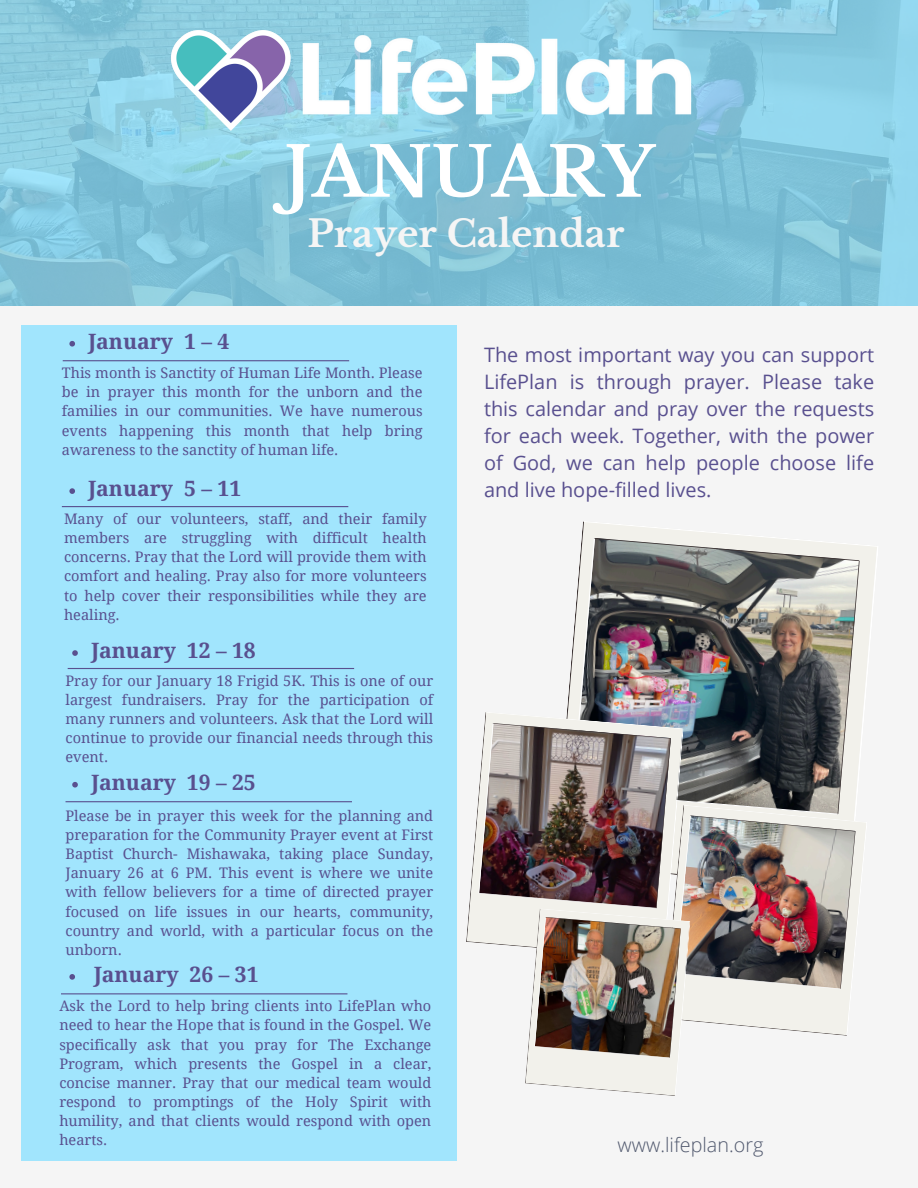
<style>
.page{position:relative;width:918px;height:1188px;background:#f5f5f5}
.page>*{position:absolute;margin:0;border:0;box-sizing:border-box;transform-origin:0 0}
.t1{font:700 68.4px "Libre Baskerville";color:#fff}
.t2{font:700 36.75px "Libre Baskerville";color:#f5f5f5}
.t3{font:700 21.15px "Droid Serif";color:#59508f}
.t4{font:19.95px/27px "Open Sans";color:#59508f;text-align:justify}
.t5{font:300 19.8px "Open Sans";color:#50586d}
.t6{font:14.55px/19.2px "Droid Serif";color:#59508f;text-align:justify}
</style>
<div class="page">
<div style="left:21px;top:325px;width:436px;height:835px;background:#a1e5fd"></div>
<hr style="left:63px;top:360px;width:286px;height:1px;background:#59508f">
<hr style="left:62px;top:506px;width:286px;height:1px;background:#59508f">
<hr style="left:68px;top:668px;width:286px;height:1px;background:#59508f">
<hr style="left:66px;top:801px;width:286px;height:1px;background:#59508f">
<hr style="left:61px;top:993px;width:286px;height:1px;background:#59508f">
<img style="left:572px;top:521px;width:288px;height:284px">
<img style="left:684px;top:805px;width:172px;height:231px">
<svg style="left:466px;top:804px;width:12px;height:139px"></svg>
<img style="left:478px;top:712px;width:206px;height:235px">
<img style="left:525px;top:908px;width:165px;height:188px">
<svg style="left:0;top:0;width:918px;height:306px;background:#83c5db"></svg>
<img style="left:168px;top:17px;width:126px;height:126px">
<img style="left:286px;top:17px;width:419px;height:118px">
<svg style="left:69px;top:341px;width:6px;height:6px"></svg>
<svg style="left:69px;top:488px;width:6px;height:6px"></svg>
<svg style="left:72px;top:650px;width:6px;height:6px"></svg>
<svg style="left:72px;top:782px;width:6px;height:6px"></svg>
<svg style="left:69px;top:974px;width:6px;height:6px"></svg>
<h2 class="t1" style="left:284px;top:130px;width:372px">JANUARY</h2>
<p class="t2" style="left:308px;top:211px;width:318px">Prayer Calendar</p>
<p class="t3" style="left:89px;top:329px;width:142px">January 1 – 4</p>
<p class="t6" style="left:62px;top:364px;width:362px">This month is Sanctity of Human Life Month. Please be in prayer this month for the unborn and the families in our communities. We have numerous events happening this month that help bring awareness to the sanctity of human life.</p>
<p class="t3" style="left:89px;top:477px;width:154px">January 5 – 11</p>
<p class="t6" style="left:64px;top:509px;width:364px">Many of our volunteers, staff, and their family members are struggling with difficult health concerns. Pray that the Lord will provide them with comfort and healing. Pray also for more volunteers to help cover their responsibilities while they are healing.</p>
<p class="t3" style="left:91px;top:638px;width:166px">January 12 – 18</p>
<p class="t6" style="left:66px;top:671px;width:369px">Pray for our January 18 Frigid 5K. This is one of our largest fundraisers. Pray for the participation of many runners and volunteers. Ask that the Lord will continue to provide our financial needs through this event.</p>
<p class="t3" style="left:91px;top:770px;width:166px">January 19 – 25</p>
<p class="t6" style="left:66px;top:806px;width:369px">Please be in prayer this week for the planning and preparation for the Community Prayer event at First Baptist Church- Mishawaka, taking place Sunday, January 26 at 6 PM. This event is where we unite with fellow believers for a time of directed prayer focused on life issues in our hearts, community, country and world, with a particular focus on the unborn.</p>
<p class="t3" style="left:94px;top:962px;width:166px">January 26 – 31</p>
<p class="t6" style="left:59px;top:997px;width:373px">Ask the Lord to help bring clients into LifePlan who need to hear the Hope that is found in the Gospel. We specifically ask that you pray for The Exchange Program, which presents the Gospel in a clear, concise manner. Pray that our medical team would respond to promptings of the Holy Spirit with humility, and that clients would respond with open hearts.</p>
<p class="t4" style="left:484px;top:341px;width:392px">The most important way you can support LifePlan is through prayer. Please take this calendar and pray over the requests for each week. Together, with the power of God, we can help people choose life and live hope-filled lives.</p>
<p class="t5" style="left:618px;top:1131px;width:147px">www.lifeplan.org</p>
</div>
